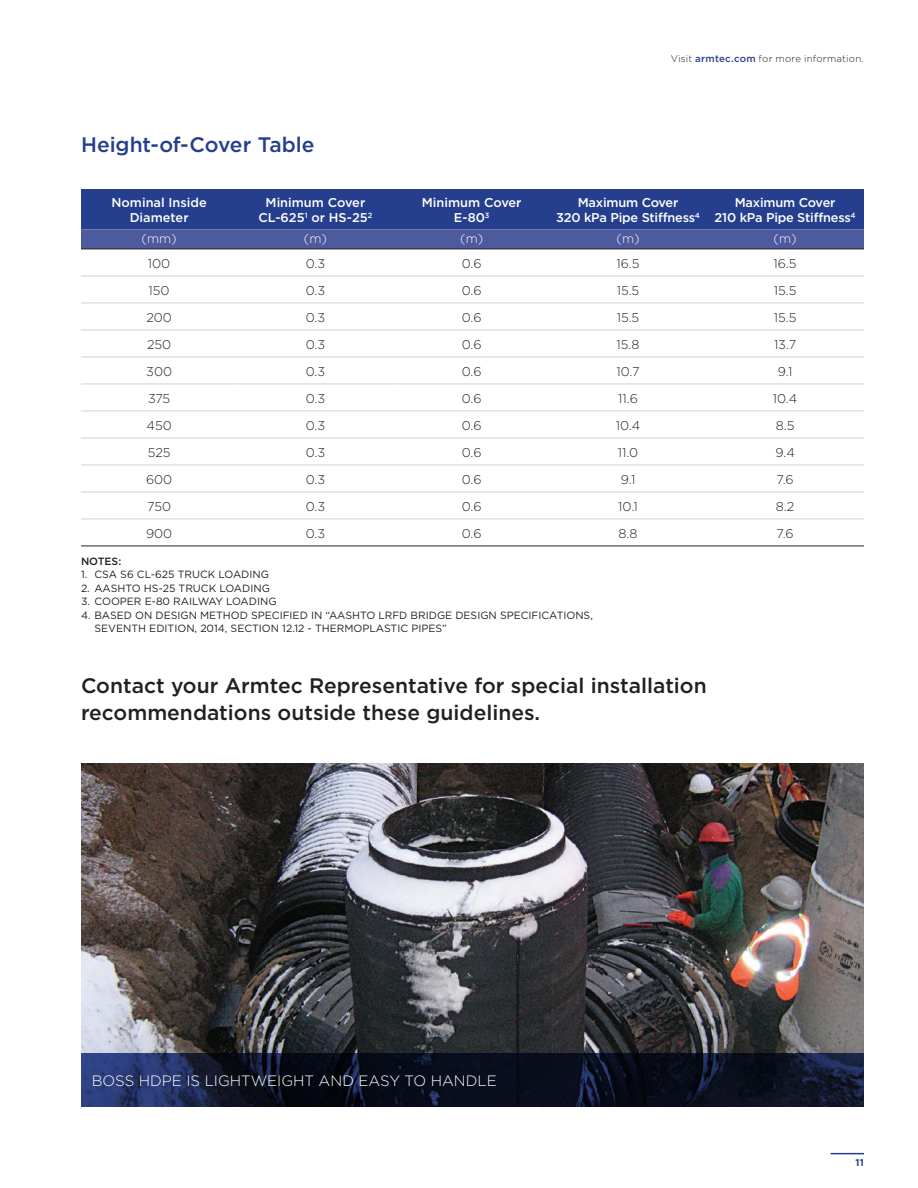
<style>
.page{position:relative;width:918px;height:1188px;background:#fff}
.page>*{position:absolute;margin:0;border:0;box-sizing:border-box;transform-origin:0 0}
.t1{font:500 21px/27px "Gotham";color:#231f20}
.t2{font:500 21px "Gotham";letter-spacing:-.005em;color:#253e8d}
.t3{font:300 15px "Gotham";color:#fff}
.t4{font:300 12.75px "Gotham";color:#231f20}
.t5{font:500 12.75px/15.3px "Gotham";letter-spacing:-.015em;color:#fff;text-align:center}
.t6{font:300 12.75px "Gotham";color:#fff}
.t7{font:10.5px/13.5px "Gotham";color:#231f20}
.t8{font:500 10.5px "Gotham";color:#231f20}
.t9{font:300 9.75px "Gotham";letter-spacing:.02em;color:#231f20}
.t10{font:700 9.75px "Gotham";color:#253e8d}
.s1{font-weight:500;color:#253e8d}
</style>
<div class="page">
<hr style="left:831px;top:1153px;width:33px;height:1px;background:#253e8d">
<svg style="left:81px;top:189px;width:783px;height:60px;background:#324791"></svg>
<hr style="left:81px;top:276px;width:156px;height:1px;background:#d1d2d4">
<hr style="left:237px;top:276px;width:157px;height:1px;background:#d1d2d4">
<hr style="left:394px;top:276px;width:156px;height:1px;background:#d1d2d4">
<hr style="left:550px;top:276px;width:156px;height:1px;background:#d1d2d4">
<hr style="left:706px;top:276px;width:158px;height:1px;background:#d1d2d4">
<hr style="left:81px;top:303px;width:156px;height:1px;background:#d1d2d4">
<hr style="left:237px;top:303px;width:157px;height:1px;background:#d1d2d4">
<hr style="left:394px;top:303px;width:156px;height:1px;background:#d1d2d4">
<hr style="left:550px;top:303px;width:156px;height:1px;background:#d1d2d4">
<hr style="left:706px;top:303px;width:158px;height:1px;background:#d1d2d4">
<hr style="left:81px;top:330px;width:156px;height:1px;background:#d1d2d4">
<hr style="left:237px;top:330px;width:157px;height:1px;background:#d1d2d4">
<hr style="left:394px;top:330px;width:156px;height:1px;background:#d1d2d4">
<hr style="left:550px;top:330px;width:156px;height:1px;background:#d1d2d4">
<hr style="left:706px;top:330px;width:158px;height:1px;background:#d1d2d4">
<hr style="left:81px;top:357px;width:156px;height:1px;background:#d1d2d4">
<hr style="left:237px;top:357px;width:157px;height:1px;background:#d1d2d4">
<hr style="left:394px;top:357px;width:156px;height:1px;background:#d1d2d4">
<hr style="left:550px;top:357px;width:156px;height:1px;background:#d1d2d4">
<hr style="left:706px;top:357px;width:158px;height:1px;background:#d1d2d4">
<hr style="left:81px;top:384px;width:156px;height:1px;background:#d1d2d4">
<hr style="left:237px;top:384px;width:157px;height:1px;background:#d1d2d4">
<hr style="left:394px;top:384px;width:156px;height:1px;background:#d1d2d4">
<hr style="left:550px;top:384px;width:156px;height:1px;background:#d1d2d4">
<hr style="left:706px;top:384px;width:158px;height:1px;background:#d1d2d4">
<hr style="left:81px;top:411px;width:156px;height:1px;background:#d1d2d4">
<hr style="left:237px;top:411px;width:157px;height:1px;background:#d1d2d4">
<hr style="left:394px;top:411px;width:156px;height:1px;background:#d1d2d4">
<hr style="left:550px;top:411px;width:156px;height:1px;background:#d1d2d4">
<hr style="left:706px;top:411px;width:158px;height:1px;background:#d1d2d4">
<hr style="left:81px;top:438px;width:156px;height:1px;background:#d1d2d4">
<hr style="left:237px;top:438px;width:157px;height:1px;background:#d1d2d4">
<hr style="left:394px;top:438px;width:156px;height:1px;background:#d1d2d4">
<hr style="left:550px;top:438px;width:156px;height:1px;background:#d1d2d4">
<hr style="left:706px;top:438px;width:158px;height:1px;background:#d1d2d4">
<hr style="left:81px;top:465px;width:156px;height:1px;background:#d1d2d4">
<hr style="left:237px;top:465px;width:157px;height:1px;background:#d1d2d4">
<hr style="left:394px;top:465px;width:156px;height:1px;background:#d1d2d4">
<hr style="left:550px;top:465px;width:156px;height:1px;background:#d1d2d4">
<hr style="left:706px;top:465px;width:158px;height:1px;background:#d1d2d4">
<hr style="left:81px;top:492px;width:156px;height:1px;background:#d1d2d4">
<hr style="left:237px;top:492px;width:157px;height:1px;background:#d1d2d4">
<hr style="left:394px;top:492px;width:156px;height:1px;background:#d1d2d4">
<hr style="left:550px;top:492px;width:156px;height:1px;background:#d1d2d4">
<hr style="left:706px;top:492px;width:158px;height:1px;background:#d1d2d4">
<hr style="left:81px;top:519px;width:156px;height:1px;background:#d1d2d4">
<hr style="left:237px;top:519px;width:157px;height:1px;background:#d1d2d4">
<hr style="left:394px;top:519px;width:156px;height:1px;background:#d1d2d4">
<hr style="left:550px;top:519px;width:156px;height:1px;background:#d1d2d4">
<hr style="left:706px;top:519px;width:158px;height:1px;background:#d1d2d4">
<hr style="left:81px;top:546px;width:156px;height:1px;background:#231f20">
<hr style="left:237px;top:546px;width:157px;height:1px;background:#231f20">
<hr style="left:394px;top:546px;width:156px;height:1px;background:#231f20">
<hr style="left:550px;top:546px;width:156px;height:1px;background:#231f20">
<hr style="left:706px;top:546px;width:158px;height:1px;background:#231f20">
<hr style="left:81px;top:249px;width:156px;height:1px;background:#231f20">
<hr style="left:237px;top:249px;width:157px;height:1px;background:#231f20">
<hr style="left:394px;top:249px;width:156px;height:1px;background:#231f20">
<hr style="left:550px;top:249px;width:156px;height:1px;background:#231f20">
<hr style="left:706px;top:249px;width:158px;height:1px;background:#231f20">
<img style="left:81px;top:764px;width:783px;height:289px">
<svg style="left:81px;top:1053px;width:783px;height:54px;background:#0f162c"></svg>
<h1 class="t2" style="left:81px;top:131px;width:235px">Height-of-Cover Table</h1>
<p class="t9" style="left:671px;top:52px;width:195px">Visit <span class="s1">armtec.com</span> for more information.</p>
<p class="t5" style="left:112px;top:194px;width:97px">Nominal Inside<br>Diameter</p>
<p class="t5" style="left:259px;top:194px;width:115px">Minimum Cover<br>CL-625<sup>1</sup> or HS-25<sup>2</sup></p>
<p class="t5" style="left:422px;top:194px;width:101px">Minimum Cover<br>E-80<sup>3</sup></p>
<p class="t5" style="left:556px;top:194px;width:145px">Maximum Cover<br>320 kPa Pipe Stiffness<sup>4</sup></p>
<p class="t5" style="left:715px;top:194px;width:143px">Maximum Cover<br>210 kPa Pipe Stiffness<sup>4</sup></p>
<p class="t6" style="left:142px;top:231px;width:37px">(mm)</p>
<p class="t6" style="left:304px;top:231px;width:25px">(m)</p>
<p class="t6" style="left:460px;top:231px;width:25px">(m)</p>
<p class="t6" style="left:617px;top:231px;width:25px">(m)</p>
<p class="t6" style="left:774px;top:231px;width:25px">(m)</p>
<p class="t4" style="left:148px;top:255px;width:24px">100</p>
<p class="t4" style="left:306px;top:255px;width:21px">0.3</p>
<p class="t4" style="left:462px;top:255px;width:21px">0.6</p>
<p class="t4" style="left:617px;top:255px;width:25px">16.5</p>
<p class="t4" style="left:774px;top:255px;width:25px">16.5</p>
<p class="t4" style="left:149px;top:282px;width:23px">150</p>
<p class="t4" style="left:306px;top:282px;width:21px">0.3</p>
<p class="t4" style="left:462px;top:282px;width:21px">0.6</p>
<p class="t4" style="left:617px;top:282px;width:24px">15.5</p>
<p class="t4" style="left:774px;top:282px;width:24px">15.5</p>
<p class="t4" style="left:146px;top:309px;width:27px">200</p>
<p class="t4" style="left:306px;top:309px;width:21px">0.3</p>
<p class="t4" style="left:462px;top:309px;width:21px">0.6</p>
<p class="t4" style="left:617px;top:309px;width:24px">15.5</p>
<p class="t4" style="left:774px;top:309px;width:24px">15.5</p>
<p class="t4" style="left:147px;top:336px;width:26px">250</p>
<p class="t4" style="left:306px;top:336px;width:21px">0.3</p>
<p class="t4" style="left:462px;top:336px;width:21px">0.6</p>
<p class="t4" style="left:617px;top:336px;width:24px">15.8</p>
<p class="t4" style="left:774px;top:336px;width:24px">13.7</p>
<p class="t4" style="left:146px;top:363px;width:27px">300</p>
<p class="t4" style="left:306px;top:363px;width:21px">0.3</p>
<p class="t4" style="left:462px;top:363px;width:21px">0.6</p>
<p class="t4" style="left:616px;top:363px;width:25px">10.7</p>
<p class="t4" style="left:778px;top:363px;width:16px">9.1</p>
<p class="t4" style="left:148px;top:390px;width:24px">375</p>
<p class="t4" style="left:306px;top:390px;width:21px">0.3</p>
<p class="t4" style="left:462px;top:390px;width:21px">0.6</p>
<p class="t4" style="left:618px;top:390px;width:21px">11.6</p>
<p class="t4" style="left:773px;top:390px;width:26px">10.4</p>
<p class="t4" style="left:147px;top:417px;width:27px">450</p>
<p class="t4" style="left:306px;top:417px;width:21px">0.3</p>
<p class="t4" style="left:462px;top:417px;width:21px">0.6</p>
<p class="t4" style="left:616px;top:417px;width:26px">10.4</p>
<p class="t4" style="left:776px;top:417px;width:20px">8.5</p>
<p class="t4" style="left:148px;top:444px;width:24px">525</p>
<p class="t4" style="left:306px;top:444px;width:21px">0.3</p>
<p class="t4" style="left:462px;top:444px;width:21px">0.6</p>
<p class="t4" style="left:618px;top:444px;width:22px">11.0</p>
<p class="t4" style="left:775px;top:444px;width:21px">9.4</p>
<p class="t4" style="left:146px;top:471px;width:28px">600</p>
<p class="t4" style="left:306px;top:471px;width:21px">0.3</p>
<p class="t4" style="left:462px;top:471px;width:21px">0.6</p>
<p class="t4" style="left:621px;top:471px;width:16px">9.1</p>
<p class="t4" style="left:776px;top:471px;width:19px">7.6</p>
<p class="t4" style="left:147px;top:498px;width:25px">750</p>
<p class="t4" style="left:306px;top:498px;width:21px">0.3</p>
<p class="t4" style="left:462px;top:498px;width:21px">0.6</p>
<p class="t4" style="left:618px;top:498px;width:21px">10.1</p>
<p class="t4" style="left:776px;top:498px;width:20px">8.2</p>
<p class="t4" style="left:146px;top:525px;width:28px">900</p>
<p class="t4" style="left:306px;top:525px;width:21px">0.3</p>
<p class="t4" style="left:462px;top:525px;width:21px">0.6</p>
<p class="t4" style="left:619px;top:525px;width:20px">8.8</p>
<p class="t4" style="left:776px;top:525px;width:19px">7.6</p>
<p class="t8" style="left:81px;top:554px;width:42px">NOTES:</p>
<p class="t7" style="left:81px;top:567px;width:190px">1. CSA S6 CL-625 TRUCK LOADING</p>
<p class="t7" style="left:81px;top:581px;width:190px">2. AASHTO HS-25 TRUCK LOADING</p>
<p class="t7" style="left:81px;top:594px;width:197px">3. COOPER E-80 RAILWAY LOADING</p>
<p class="t7" style="left:95px;top:608px;width:500px;text-indent:-14px">4. BASED ON DESIGN METHOD SPECIFIED IN “AASHTO LRFD BRIDGE DESIGN SPECIFICATIONS,<br>SEVENTH EDITION, 2014, SECTION 12.12 - THERMOPLASTIC PIPES”</p>
<h1 class="t1" style="left:81px;top:672px;width:627px">Contact your Armtec Representative for special installation recommendations outside these guidelines.</h1>
<h2 class="t3" style="left:92px;top:1071px;width:407px">BOSS HDPE IS LIGHTWEIGHT AND EASY TO HANDLE</h2>
<p class="t10" style="left:856px;top:1156px;width:10px">11</p>
</div>
